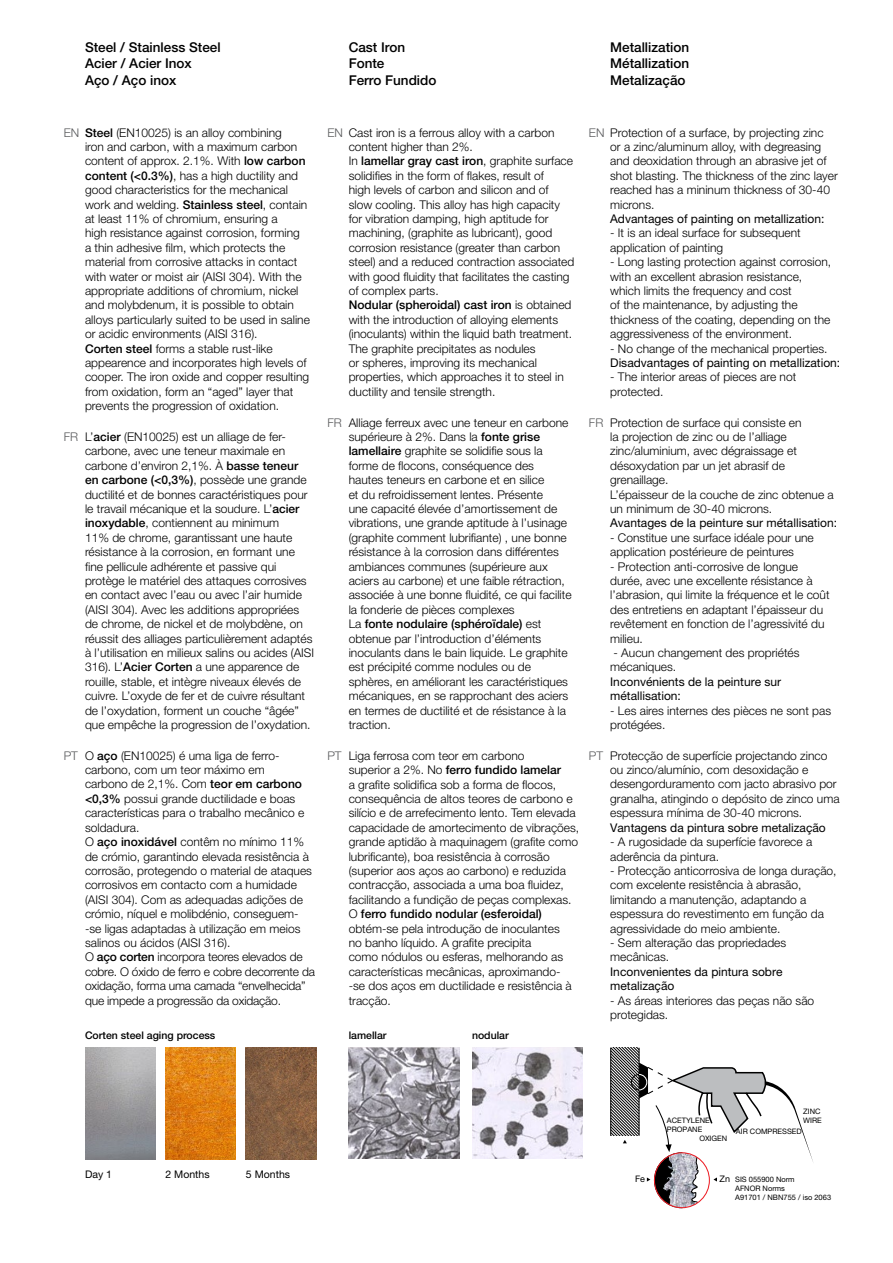
<style>
.page{position:relative;width:893px;height:1263px;background:#fff}
.page>*{position:absolute;margin:0;border:0;box-sizing:border-box;transform-origin:0 0}
.t1{font:500 13.5px/16.2px "Helvetica Neue LT Pro";color:#000}
.t2{font:300 12px/14.4px "Helvetica Neue LT Pro";color:#000}
.t3{font:12px/14.4px "Helvetica Neue LT Pro";color:#000}
.t4{font:300 12px "Helvetica Neue LT Pro";color:#58595b}
.t5{font:500 10.5px "Helvetica Neue LT Pro";color:#000}
.t6{font:10.5px "Helvetica Neue LT Pro";color:#000}
.t7{font:9px "Helvetica Neue LT Pro";color:#000}
.t8{font:7.5px/9px "Helvetica Neue LT Pro";color:#000}
.s1{font-weight:500}
</style>
<div class="page">
<img style="left:349px;top:1048px;width:110px;height:110px">
<img style="left:472px;top:1048px;width:111px;height:110px">
<svg style="left:610px;top:1047px;width:203px;height:162px"></svg>
<div style="left:654px;top:1152px;width:56px;height:56px;border:1px solid #ed1d24;border-radius:50%"></div>
<img style="left:246px;top:1048px;width:70px;height:112px">
<img style="left:165px;top:1048px;width:71px;height:112px">
<img style="left:85px;top:1048px;width:70px;height:112px">
<p class="t1" style="left:85px;top:39px;width:137px">Steel / Stainless Steel<br>Acier / Acier Inox<br>Aço / Aço inox</p>
<p class="t1" style="left:349px;top:39px;width:89px">Cast Iron<br>Fonte<br>Ferro Fundido</p>
<p class="t1" style="left:610px;top:39px;width:81px;text-align:justify">Metallization Métallization Metalização</p>
<p class="t2" style="left:85px;top:125px;width:226px"><span class="s1">Steel</span> (EN10025) is an alloy combining<br>iron and carbon, with a maximum carbon content of approx. 2.1%. With <span class="s1">low carbon content (&lt;0.3%)</span>, has a high ductility and good characteristics for the mechanical work and welding. <span class="s1">Stainless steel</span>, contain at least 11% of chromium, ensuring a<br>high resistance against corrosion, forming<br>a thin adhesive film, which protects the material from corrosive attacks in contact with water or moist air (AISI 304). With the appropriate additions of chromium, nickel and molybdenum, it is possible to obtain alloys particularly suited to be used in saline or acidic environments (AISI 316).<br><span class="s1">Corten steel</span> forms a stable rust-like appearence and incorporates high levels of cooper. The iron oxide and copper resulting from oxidation, form an “aged” layer that prevents the progression of oxidation.</p>
<p class="t2" style="left:610px;top:125px;width:229px">Protection of a surface, by projecting zinc<br>or a zinc/aluminum alloy, with degreasing and deoxidation through an abrasive jet of shot blasting. The thickness of the zinc layer reached has a mininum thickness of 30-40 microns.</p>
<p class="t4" style="left:64px;top:125px;width:17px">EN</p>
<p class="t2" style="left:349px;top:125px;width:227px">Cast iron is a ferrous alloy with a carbon content higher than 2%.<br>In <span class="s1">lamellar gray cast iron</span>, graphite surface solidifies in the form of flakes, result of<br>high levels of carbon and silicon and of slow cooling. This alloy has high capacity for vibration damping, high aptitude for machining, (graphite as lubricant), good corrosion resistance (greater than carbon steel) and a reduced contraction associated with good fluidity that facilitates the casting of complex parts.<br><span class="s1">Nodular (spheroidal) cast iron</span> is obtained with the introduction of alloying elements (inoculants) within the liquid bath treatment.<br>The graphite precipitates as nodules<br>or spheres, improving its mechanical properties, which approaches it to steel in ductility and tensile strength.</p>
<p class="t2" style="left:349px;top:415px;width:224px">Alliage ferreux avec une teneur en carbone supérieure à 2%. Dans la <span class="s1">fonte grise lamellaire</span> graphite se solidifie sous la forme de flocons, conséquence des hautes teneurs en carbone et en silice<br>et du refroidissement lentes. Présente<br>une capacité élevée d’amortissement de vibrations, une grande aptitude à l’usinage (graphite comment lubrifiante) , une bonne résistance à la corrosion dans différentes ambiances communes (supérieure aux aciers au carbone) et une faible rétraction, associée à une bonne fluidité, ce qui facilite la fonderie de pièces complexes<br>La <span class="s1">fonte nodulaire (sphéroïdale)</span> est obtenue par l’introduction d’éléments inoculants dans le bain liquide. Le graphite est précipité comme nodules ou de sphères, en améliorant les caractéristiques mécaniques, en se rapprochant des aciers en termes de ductilité et de résistance à la traction.</p>
<p class="t2" style="left:349px;top:748px;width:232px">Liga ferrosa com teor em carbono<br>superior a 2%. No <span class="s1">ferro fundido lamelar<br></span>a grafite solidifica sob a forma de flocos, consequência de altos teores de carbono e silício e de arrefecimento lento. Tem elevada capacidade de amortecimento de vibrações, grande aptidão à maquinagem (grafite como lubrificante), boa resistência à corrosão (superior aos aços ao carbono) e reduzida contracção, associada a uma boa fluidez, facilitando a fundição de peças complexas.<br>O <span class="s1">ferro fundido nodular (esferoidal) </span>obtém-se pela introdução de inoculantes<br>no banho líquido. A grafite precipita<br>como nódulos ou esferas, melhorando as características mecânicas, aproximando--se dos aços em ductilidade e resistência à tracção.</p>
<p class="t4" style="left:327px;top:125px;width:17px">EN</p>
<p class="t4" style="left:589px;top:125px;width:17px">EN</p>
<p class="t3" style="left:610px;top:211px;width:216px">Advantages of painting on metallization:</p>
<p class="t2" style="left:610px;top:226px;width:192px">- It is an ideal surface for subsequent application of painting</p>
<p class="t2" style="left:610px;top:254px;width:222px">- Long lasting protection against corrosion, with an excellent abrasion resistance, which limits the frequency and cost<br>of the maintenance, by adjusting the thickness of the coating, depending on the aggressiveness of the environment.</p>
<p class="t2" style="left:610px;top:341px;width:219px">- No change of the mechanical properties.</p>
<p class="t3" style="left:610px;top:355px;width:232px">Disadvantages of painting on metallization:</p>
<p class="t2" style="left:610px;top:370px;width:188px">- The interior areas of pieces are not protected.</p>
<p class="t2" style="left:610px;top:415px;width:225px">Protection de surface qui consiste en<br>la projection de zinc ou de l’alliage zinc/aluminium, avec dégraissage et désoxydation par un jet abrasif de grenaillage.<br>L’épaisseur de la couche de zinc obtenue a un minimum de 30-40 microns.</p>
<p class="t3" style="left:610px;top:516px;width:228px">Avantages de la peinture sur métallisation:</p>
<p class="t2" style="left:610px;top:530px;width:205px">- Constitue une surface idéale pour une application postérieure de peintures</p>
<p class="t2" style="left:610px;top:559px;width:221px">- Protection anti-corrosive de longue durée, avec une excellente résistance à l’abrasion, qui limite la fréquence et le coût des entretiens en adaptant l’épaisseur du revêtement en fonction de l’agressivité du milieu.</p>
<p class="t2" style="left:610px;top:645px;width:191px">- Aucun changement des propriétés mécaniques.</p>
<p class="t3" style="left:610px;top:674px;width:172px">Inconvénients de la peinture sur métallisation:</p>
<p class="t2" style="left:610px;top:703px;width:222px">- Les aires internes des pièces ne sont pas protégées.</p>
<p class="t2" style="left:610px;top:748px;width:231px">Protecção de superfície projectando zinco ou zinco/alumínio, com desoxidação e desengorduramento com jacto abrasivo por granalha, atingindo o depósito de zinco uma espessura mínima de 30-40 microns.</p>
<p class="t3" style="left:610px;top:820px;width:217px">Vantagens da pintura sobre metalização</p>
<p class="t2" style="left:610px;top:834px;width:204px">- A rugosidade da superfície favorece a aderência da pintura.</p>
<p class="t2" style="left:610px;top:863px;width:228px">- Protecção anticorrosiva de longa duração, com excelente resistência à abrasão, limitando a manutenção, adaptando a espessura do revestimento em função da agressividade do meio ambiente.</p>
<p class="t2" style="left:610px;top:935px;width:178px">- Sem alteração das propriedades mecânicas.</p>
<p class="t3" style="left:610px;top:964px;width:174px">Inconvenientes da pintura sobre metalização</p>
<p class="t2" style="left:610px;top:993px;width:206px">- As áreas interiores das peças não são protegidas.</p>
<p class="t4" style="left:327px;top:415px;width:16px">FR</p>
<p class="t4" style="left:589px;top:415px;width:16px">FR</p>
<p class="t2" style="left:85px;top:429px;width:231px">L’<span class="s1">acier</span> (EN10025) est un alliage de fer&shy;carbone, avec une teneur maximale en carbone d’environ 2,1%. À <span class="s1">basse teneur en carbone (&lt;0,3%)</span>, possède une grande ductilité et de bonnes caractéristiques pour le travail mécanique et la soudure. L’<span class="s1">acier inoxydable</span>, contiennent au minimum<br>11% de chrome, garantissant une haute résistance à la corrosion, en formant une fine pellicule adhérente et passive qui protège le matériel des attaques corrosives en contact avec l’eau ou avec l’air humide (AISI 304). Avec les additions appropriées de chrome, de nickel et de molybdène, on réussit des alliages particulièrement adaptés à l’utilisation en milieux salins ou acides (AISI 316). L’<span class="s1">Acier Corten</span> a une apparence de rouille, stable, et intègre niveaux élevés de cuivre. L’oxyde de fer et de cuivre résultant de l’oxydation, forment un couche “âgée” que empêche la progression de l’oxydation.</p>
<p class="t2" style="left:85px;top:748px;width:232px">O <span class="s1">aço</span> (EN10025) é uma liga de ferro&shy;carbono, com um teor máximo em<br>carbono de 2,1%. Com <span class="s1">teor em carbono &lt;0,3%</span> possui grande ductilidade e boas características para o trabalho mecânico e soldadura.<br>O <span class="s1">aço inoxidável</span> contêm no mínimo 11% de crómio, garantindo elevada resistência à corrosão, protegendo o material de ataques corrosivos em contacto com a humidade (AISI 304). Com as adequadas adições de crómio, níquel e molibdénio, conseguem--se ligas adaptadas à utilização em meios salinos ou ácidos (AISI 316).<br>O <span class="s1">aço corten</span> incorpora teores elevados de cobre. O óxido de ferro e cobre decorrente da oxidação, forma uma camada “envelhecida” que impede a progressão da oxidação.</p>
<p class="t4" style="left:64px;top:429px;width:16px">FR</p>
<p class="t4" style="left:64px;top:748px;width:16px">PT</p>
<p class="t4" style="left:327px;top:748px;width:16px">PT</p>
<p class="t4" style="left:589px;top:748px;width:16px">PT</p>
<p class="t5" style="left:85px;top:1029px;width:132px">Corten steel aging process</p>
<p class="t6" style="left:85px;top:1167px;width:29px">Day 1</p>
<p class="t6" style="left:165px;top:1167px;width:46px">2 Months</p>
<p class="t6" style="left:246px;top:1167px;width:46px">5 Months</p>
<p class="t5" style="left:349px;top:1029px;width:39px">lamellar</p>
<p class="t5" style="left:472px;top:1029px;width:38px">nodular</p>
<p class="t8" style="left:667px;top:1116px;width:44px">ACETYLENE<br>PROPANE</p>
<p class="t8" style="left:699px;top:1134px;width:29px">OXIGEN</p>
<p class="t8" style="left:803px;top:1107px;width:20px">ZINC<br>WIRE</p>
<p class="t8" style="left:736px;top:1127px;width:67px">AIR COMPRESSED</p>
<p class="t7" style="left:635px;top:1174px;width:11px">Fe</p>
<p class="t7" style="left:719px;top:1174px;width:12px">Zn</p>
<p class="t8" style="left:735px;top:1175px;width:98px">SIS 055900 Norm<br>AFNOR Norms<br>A91701 / NBN755 / iso 2063</p>
</div>
